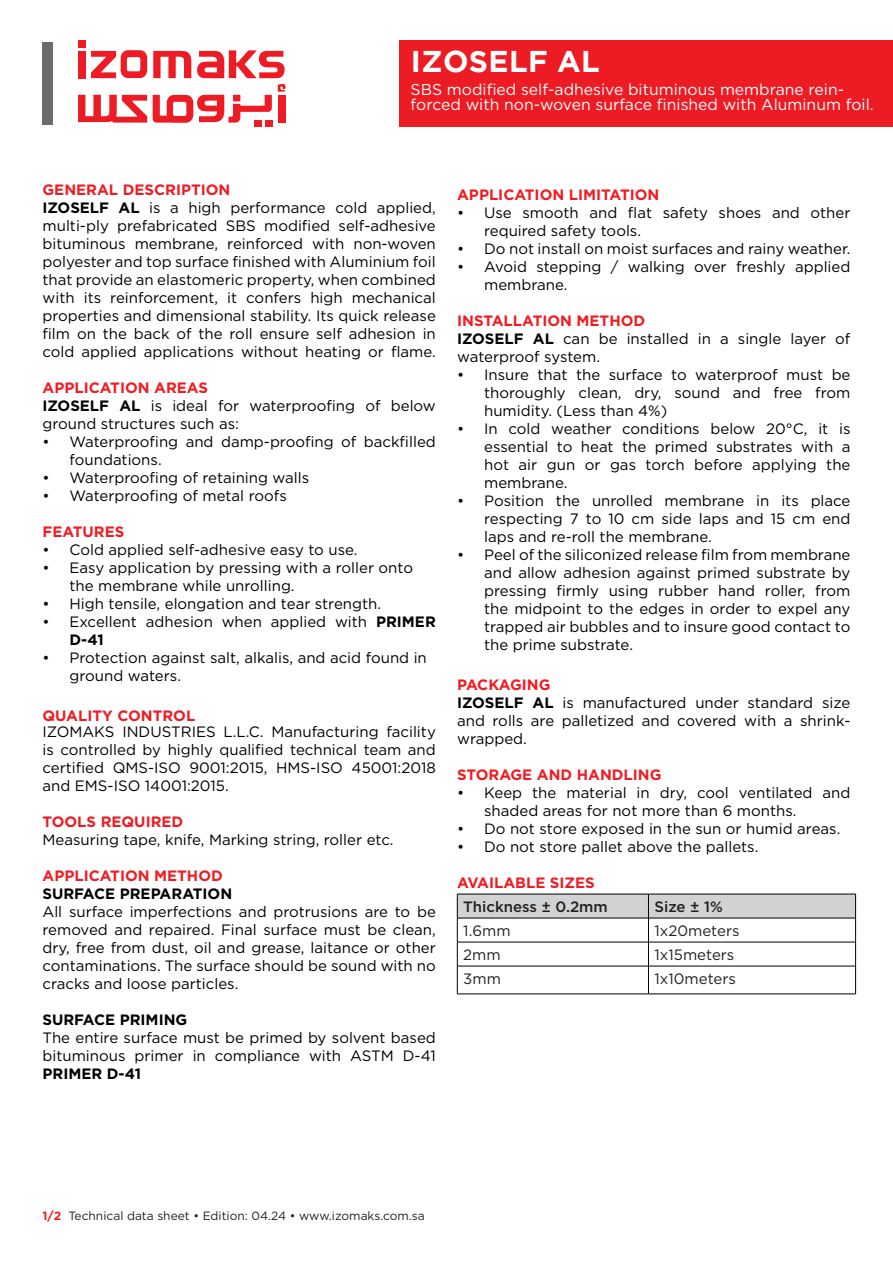
<style>
.page{position:relative;width:893px;height:1263px;background:#fff}
.page>*{position:absolute;margin:0;border:0;box-sizing:border-box;transform-origin:0 0}
.t1{font:700 30px "Gotham";letter-spacing:.015em;color:#fff}
.t2{font:15.75px/15px "Gotham";color:#fff}
.t3{font:15px/18px "Gotham";color:#000;text-align:justify}
.t4{font:700 15px "Gotham";color:#ee1d23}
.t5{font:15px "Gotham";color:#231f20}
.t6{font:700 15px "Gotham";color:#000}
.t7{font:500 15px "Gotham";color:#231f20}
.t8{font:12px "Gotham";color:#231f20}
.s1{font-weight:700}
.s2{font-weight:700;color:#ee1d23}
</style>
<div class="page">
<div style="left:43px;top:43px;width:10px;height:82px;background:#6a6c6c"></div>
<svg style="left:278px;top:84px;width:8px;height:8px"></svg>
<svg style="left:78px;top:95px;width:69px;height:28px"></svg>
<svg style="left:153px;top:51px;width:38px;height:27px"></svg>
<svg style="left:197px;top:50px;width:88px;height:28px"></svg>
<svg style="left:91px;top:50px;width:56px;height:28px"></svg>
<div style="left:278px;top:95px;width:7px;height:28px;background:#ed1c24"></div>
<div style="left:78px;top:51px;width:7px;height:27px;background:#ed1c24"></div>
<div style="left:78px;top:41px;width:7px;height:7px;background:#ed1c24"></div>
<svg style="left:153px;top:95px;width:119px;height:28px"></svg>
<div style="left:254px;top:120px;width:8px;height:7px;background:#ed1c24"></div>
<div style="left:265px;top:120px;width:8px;height:7px;background:#ed1c24"></div>
<div style="left:400px;top:41px;width:493px;height:86px;background:#ed1c24"></div>
<svg style="left:457px;top:894px;width:399px;height:100px"></svg>
<hr style="left:457px;top:994px;width:191px;height:1px;background:#000">
<hr style="left:648px;top:994px;width:208px;height:1px;background:#000">
<p class="t1" style="left:411px;top:44px;width:190px">IZOSELF AL</p>
<p class="t2" style="left:411px;top:81px;width:464px">SBS modified self-adhesive bituminous membrane rein&shy;forced with non-woven surface finished with Aluminum foil.</p>
<p class="t4" style="left:43px;top:180px;width:189px">GENERAL DESCRIPTION</p>
<p class="t3" style="left:43px;top:198px;width:395px"><span class="s1">IZOSELF AL</span> is a high performance cold applied, multi-ply prefabricated SBS modified self-adhesive bituminous membrane, reinforced with non-woven polyester and top surface finished with Aluminium foil that provide an elastomeric property, when combined with its reinforcement, it confers high mechanical properties and dimensional stability. Its quick release film on the back of the roll ensure self adhesion in cold applied applications without heating or flame.</p>
<p class="t4" style="left:43px;top:378px;width:167px">APPLICATION AREAS</p>
<p class="t3" style="left:43px;top:396px;width:395px"><span class="s1">IZOSELF AL</span> is ideal for waterproofing of below ground structures such as:</p>
<p class="t3" style="left:70px;top:432px;width:368px;text-indent:-27px">• Waterproofing and damp-proofing of backfilled foundations.</p>
<p class="t3" style="left:43px;top:468px;width:268px">• Waterproofing of retaining walls</p>
<p class="t3" style="left:43px;top:486px;width:246px">• Waterproofing of metal roofs</p>
<p class="t4" style="left:43px;top:522px;width:83px">FEATURES</p>
<p class="t3" style="left:43px;top:540px;width:316px">• Cold applied self-adhesive easy to use.</p>
<p class="t3" style="left:70px;top:558px;width:345px;text-indent:-27px">• Easy application by pressing with a roller onto the membrane while unrolling.</p>
<p class="t3" style="left:43px;top:594px;width:340px">• High tensile, elongation and tear strength.</p>
<p class="t3" style="left:70px;top:612px;width:368px;text-indent:-27px">• Excellent adhesion when applied with <span class="s1">PRIMER<br>D-41</span></p>
<p class="t3" style="left:70px;top:648px;width:359px;text-indent:-27px">• Protection against salt, alkalis, and acid found in ground waters.</p>
<p class="t4" style="left:43px;top:705px;width:154px">QUALITY CONTROL</p>
<p class="t3" style="left:43px;top:722px;width:395px">IZOMAKS INDUSTRIES L.L.C. Manufacturing facility is controlled by highly qualified technical team and certified QMS-ISO 9001:2015, HMS-ISO 45001:2018 and EMS-ISO 14001:2015.</p>
<p class="t4" style="left:43px;top:812px;width:142px">TOOLS REQUIRED</p>
<p class="t3" style="left:43px;top:830px;width:353px">Measuring tape, knife, Marking string, roller etc.</p>
<p class="t4" style="left:43px;top:866px;width:182px">APPLICATION METHOD</p>
<p class="t6" style="left:43px;top:884px;width:191px">SURFACE PREPARATION</p>
<p class="t3" style="left:43px;top:902px;width:395px">All surface imperfections and protrusions are to be removed and repaired. Final surface must be clean, dry, free from dust, oil and grease, laitance or other contaminations. The surface should be sound with no cracks and loose particles.</p>
<p class="t6" style="left:43px;top:1010px;width:146px">SURFACE PRIMING</p>
<p class="t3" style="left:43px;top:1028px;width:395px">The entire surface must be primed by solvent based bituminous primer in compliance with ASTM D-41<br><span class="s1">PRIMER D-41</span></p>
<p class="t4" style="left:457px;top:185px;width:204px">APPLICATION LIMITATION</p>
<p class="t3" style="left:484px;top:204px;width:368px;text-indent:-27px">• Use smooth and flat safety shoes and other required safety tools.</p>
<p class="t3" style="left:457px;top:240px;width:395px">• Do not install on moist surfaces and rainy weather.</p>
<p class="t3" style="left:484px;top:258px;width:368px;text-indent:-27px">• Avoid stepping / walking over freshly applied membrane.</p>
<p class="t4" style="left:457px;top:311px;width:190px">INSTALLATION METHOD</p>
<p class="t3" style="left:457px;top:330px;width:395px"><span class="s1">IZOSELF AL</span> can be installed in a single layer of waterproof system.</p>
<p class="t3" style="left:484px;top:366px;width:368px;text-indent:-27px">• Insure that the surface to waterproof must be thoroughly clean, dry, sound and free from humidity. (Less than 4%)</p>
<p class="t3" style="left:484px;top:420px;width:368px;text-indent:-27px">• In cold weather conditions below 20°C, it is essential to heat the primed substrates with a hot air gun or gas torch before applying the membrane.</p>
<p class="t3" style="left:484px;top:492px;width:368px;text-indent:-27px">• Position the unrolled membrane in its place respecting 7 to 10 cm side laps and 15 cm end laps and re-roll the membrane.</p>
<p class="t3" style="left:484px;top:546px;width:368px;text-indent:-27px">• Peel of the siliconized release film from membrane and allow adhesion against primed substrate by pressing firmly using rubber hand roller, from the midpoint to the edges in order to expel any trapped air bubbles and to insure good contact to the prime substrate.</p>
<p class="t4" style="left:457px;top:674px;width:95px">PACKAGING</p>
<p class="t3" style="left:457px;top:693px;width:395px"><span class="s1">IZOSELF AL</span> is manufactured under standard size and rolls are palletized and covered with a shrink&shy;wrapped.</p>
<p class="t4" style="left:457px;top:764px;width:206px">STORAGE AND HANDLING</p>
<p class="t3" style="left:484px;top:783px;width:368px;text-indent:-27px">• Keep the material in dry, cool ventilated and shaded areas for not more than 6 months.</p>
<p class="t3" style="left:457px;top:819px;width:385px">• Do not store exposed in the sun or humid areas.</p>
<p class="t3" style="left:457px;top:837px;width:303px">• Do not store pallet above the pallets.</p>
<p class="t4" style="left:457px;top:872px;width:139px">AVAILABLE SIZES</p>
<p class="t7" style="left:463px;top:897px;width:146px">Thickness ± 0.2mm</p>
<p class="t7" style="left:654px;top:897px;width:70px">Size ± 1%</p>
<p class="t5" style="left:463px;top:921px;width:49px">1.6mm</p>
<p class="t5" style="left:654px;top:921px;width:87px">1x20meters</p>
<p class="t5" style="left:463px;top:945px;width:39px">2mm</p>
<p class="t5" style="left:654px;top:945px;width:81px">1x15meters</p>
<p class="t5" style="left:463px;top:969px;width:39px">3mm</p>
<p class="t5" style="left:654px;top:969px;width:83px">1x10meters</p>
<p class="t8" style="left:43px;top:1208px;width:384px"><span class="s2">1/2</span> Technical data sheet • Edition: 04.24 • www.izomaks.com.sa</p>
</div>
